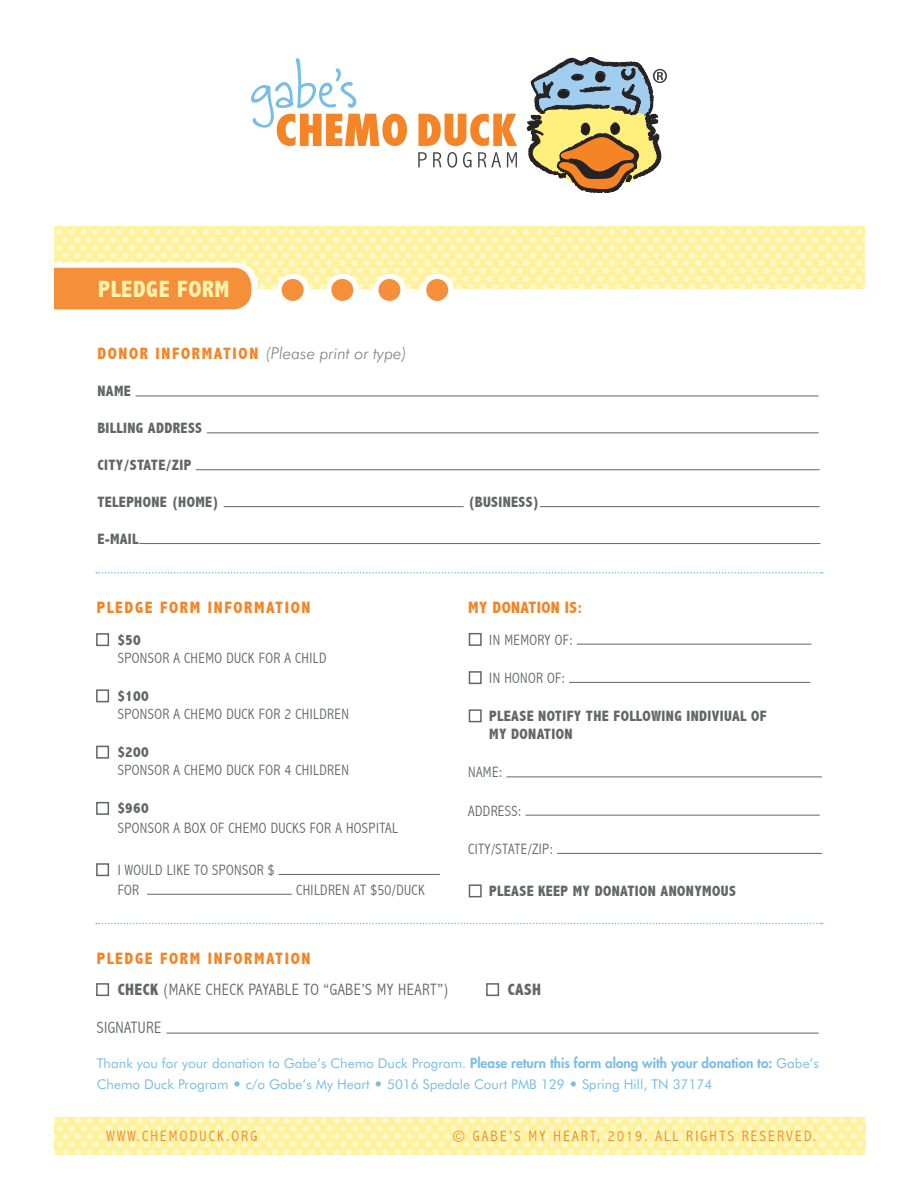
<style>
.page{position:relative;width:918px;height:1188px;background:#fff}
.page>*{position:absolute;margin:0;border:0;box-sizing:border-box;transform-origin:0 0}
.t1{font:800 condensed 23.55px "Abadi";letter-spacing:.03em;color:#fff4ad}
.t2{font:300 condensed 16.5px/31.5px "Abadi";letter-spacing:.025em;color:#636568}
.t3{font:italic 300 16.5px "Futura BT";color:#828082}
.t4{font:800 condensed 16.5px "Abadi";letter-spacing:.1em;color:#f58427}
.t5{font:800 condensed 16.5px "Abadi";letter-spacing:.025em;color:#f58427}
.t6{font:800 condensed 16.5px "Abadi";color:#636568}
.t7{font:300 condensed 15px/19.8px "Abadi";letter-spacing:.025em;color:#636568}
.t8{font:800 condensed 15px/18px "Abadi";letter-spacing:.025em;color:#636568}
.t9{font:300 condensed 15px "Abadi";letter-spacing:.15em;color:#f58427}
.t10{font:13.5px/21px "Futura BT";color:#78bde8}
.s1{font-family:"Abadi";font-weight:800;font-style:normal;font-stretch:condensed;color:#f58427}
.s2{font-weight:800;color:#f58427}
.s3{font-weight:800}
.s4{font-family:"Futura LT";font-weight:800}
.s5{font-family:"Futura LT";font-weight:700}
</style>
<div class="page">
<hr style="left:136px;top:396px;width:683px;height:1px;background:#636568">
<hr style="left:207px;top:432px;width:612px;height:1px;background:#636568">
<hr style="left:196px;top:469px;width:624px;height:1px;background:#636568">
<hr style="left:224px;top:506px;width:240px;height:1px;background:#636568">
<hr style="left:540px;top:506px;width:280px;height:1px;background:#636568">
<hr style="left:139px;top:543px;width:682px;height:1px;background:#636568">
<svg style="left:54px;top:226px;width:811px;height:84px"></svg>
<div style="left:277px;top:274px;width:32px;height:32px;border:10px solid #fff;border-radius:50%"></div>
<div style="left:282px;top:279px;width:22px;height:22px;background:#f68f3a;border-radius:50%"></div>
<div style="left:331px;top:279px;width:22px;height:22px;background:#f68f3a;border-radius:50%"></div>
<div style="left:378px;top:279px;width:22px;height:22px;background:#f68f3a;border-radius:50%"></div>
<div style="left:426px;top:279px;width:22px;height:22px;background:#f68f3a;border-radius:50%"></div>
<div style="left:54px;top:1117px;width:812px;height:38px;background:#fff29d"></div>
<svg style="left:54px;top:1118px;width:812px;height:37px"></svg>
<svg style="left:96px;top:572px;width:727px;height:2px"></svg>
<svg style="left:96px;top:923px;width:727px;height:1px"></svg>
<hr style="left:279px;top:874px;width:161px;height:1px;background:#636568">
<hr style="left:147px;top:894px;width:145px;height:1px;background:#636568">
<hr style="left:577px;top:644px;width:234px;height:1px;background:#636568">
<hr style="left:569px;top:682px;width:241px;height:1px;background:#636568">
<hr style="left:506px;top:777px;width:316px;height:1px;background:#636568">
<hr style="left:525px;top:815px;width:295px;height:1px;background:#636568">
<hr style="left:557px;top:853px;width:265px;height:1px;background:#636568">
<hr style="left:166px;top:1033px;width:653px;height:1px;background:#636568">
<div style="left:469px;top:633px;width:13px;height:13px;border:2px solid #636568"></div>
<div style="left:469px;top:671px;width:13px;height:13px;border:2px solid #636568"></div>
<div style="left:469px;top:709px;width:13px;height:13px;border:2px solid #636568"></div>
<div style="left:469px;top:884px;width:13px;height:13px;border:2px solid #636568"></div>
<div style="left:96px;top:633px;width:13px;height:13px;border:2px solid #636568"></div>
<div style="left:96px;top:689px;width:13px;height:13px;border:2px solid #636568"></div>
<div style="left:96px;top:746px;width:13px;height:13px;border:2px solid #636568"></div>
<div style="left:96px;top:802px;width:13px;height:13px;border:2px solid #636568"></div>
<div style="left:96px;top:863px;width:13px;height:13px;border:2px solid #636568"></div>
<div style="left:96px;top:983px;width:13px;height:13px;border:2px solid #636568"></div>
<div style="left:486px;top:983px;width:13px;height:13px;border:2px solid #636568"></div>
<svg style="left:418px;top:57px;width:249px;height:136px"></svg>
<svg style="left:251px;top:58px;width:156px;height:88px"></svg>
<h1 class="t1" style="left:98px;top:275px;width:133px">PLEDGE FORM</h1>
<p class="t3" style="left:97px;top:344px;width:311px"><span class="s1">DONOR INFORMATION</span> (Please print or type)</p>
<p class="t8" style="left:97px;top:382px;width:35px">NAME</p>
<p class="t8" style="left:97px;top:419px;width:106px">BILLING ADDRESS</p>
<p class="t8" style="left:97px;top:456px;width:95px">CITY/STATE/ZIP</p>
<p class="t8" style="left:97px;top:493px;width:123px">TELEPHONE (HOME)</p>
<p class="t8" style="left:468px;top:493px;width:73px">(BUSINESS)</p>
<p class="t8" style="left:97px;top:530px;width:42px">E-MAIL</p>
<p class="t4" style="left:97px;top:598px;width:215px">PLEDGE FORM INFORMATION</p>
<p class="t8" style="left:118px;top:631px;width:25px">$50</p>
<p class="t7" style="left:118px;top:648px;width:210px">SPONSOR A CHEMO DUCK FOR A CHILD</p>
<p class="t8" style="left:118px;top:687px;width:33px">$100</p>
<p class="t7" style="left:118px;top:704px;width:233px">SPONSOR A CHEMO DUCK FOR 2 CHILDREN</p>
<p class="t8" style="left:118px;top:743px;width:33px">$200</p>
<p class="t7" style="left:118px;top:760px;width:233px">SPONSOR A CHEMO DUCK FOR 4 CHILDREN</p>
<p class="t8" style="left:118px;top:799px;width:33px">$960</p>
<p class="t7" style="left:118px;top:818px;width:282px">SPONSOR A BOX OF CHEMO DUCKS FOR A HOSPITAL</p>
<p class="t7" style="left:118px;top:860px;width:158px">I WOULD LIKE TO SPONSOR $<br>FOR</p>
<p class="t7" style="left:296px;top:880px;width:130px">CHILDREN AT $50/DUCK</p>
<p class="t5" style="left:468px;top:598px;width:116px">MY DONATION IS:</p>
<p class="t7" style="left:489px;top:630px;width:85px">IN MEMORY OF:</p>
<p class="t7" style="left:489px;top:668px;width:77px">IN HONOR OF:</p>
<p class="t8" style="left:489px;top:707px;width:279px">PLEASE NOTIFY THE FOLLOWING INDIVIUAL OF<br>MY DONATION</p>
<p class="t7" style="left:468px;top:762px;width:35px">NAME:</p>
<p class="t7" style="left:468px;top:801px;width:54px">ADDRESS:</p>
<p class="t7" style="left:468px;top:839px;width:86px">CITY/STATE/ZIP:</p>
<p class="t8" style="left:489px;top:882px;width:248px">PLEASE KEEP MY DONATION ANONYMOUS</p>
<p class="t2" style="left:118px;top:942px;width:332px;text-indent:-21px"><span class="s2">PLEDGE FORM INFORMATION<br></span><span class="s3">CHECK</span> (MAKE CHECK PAYABLE TO “GABE’S MY HEART”)</p>
<p class="t6" style="left:508px;top:980px;width:35px">CASH</p>
<p class="t2" style="left:97px;top:1012px;width:66px">SIGNATURE</p>
<p class="t10" style="left:97px;top:1053px;width:724px">Thank you for your donation to Gabe’s Chemo Duck Program. <span class="s4">Please return this form along with your donation to:</span> Gabe’s<br>Chemo Duck Program <span class="s5">•</span> c/o Gabe’s My Heart <span class="s5">•</span> 5016 Spedale Court PMB 129 <span class="s5">•</span> Spring Hill, TN 37174</p>
<p class="t9" style="left:106px;top:1127px;width:152px">WWW.CHEMODUCK.ORG</p>
<p class="t9" style="left:453px;top:1127px;width:365px">© GABE’S MY HEART, 2019. ALL RIGHTS RESERVED.</p>
</div>
